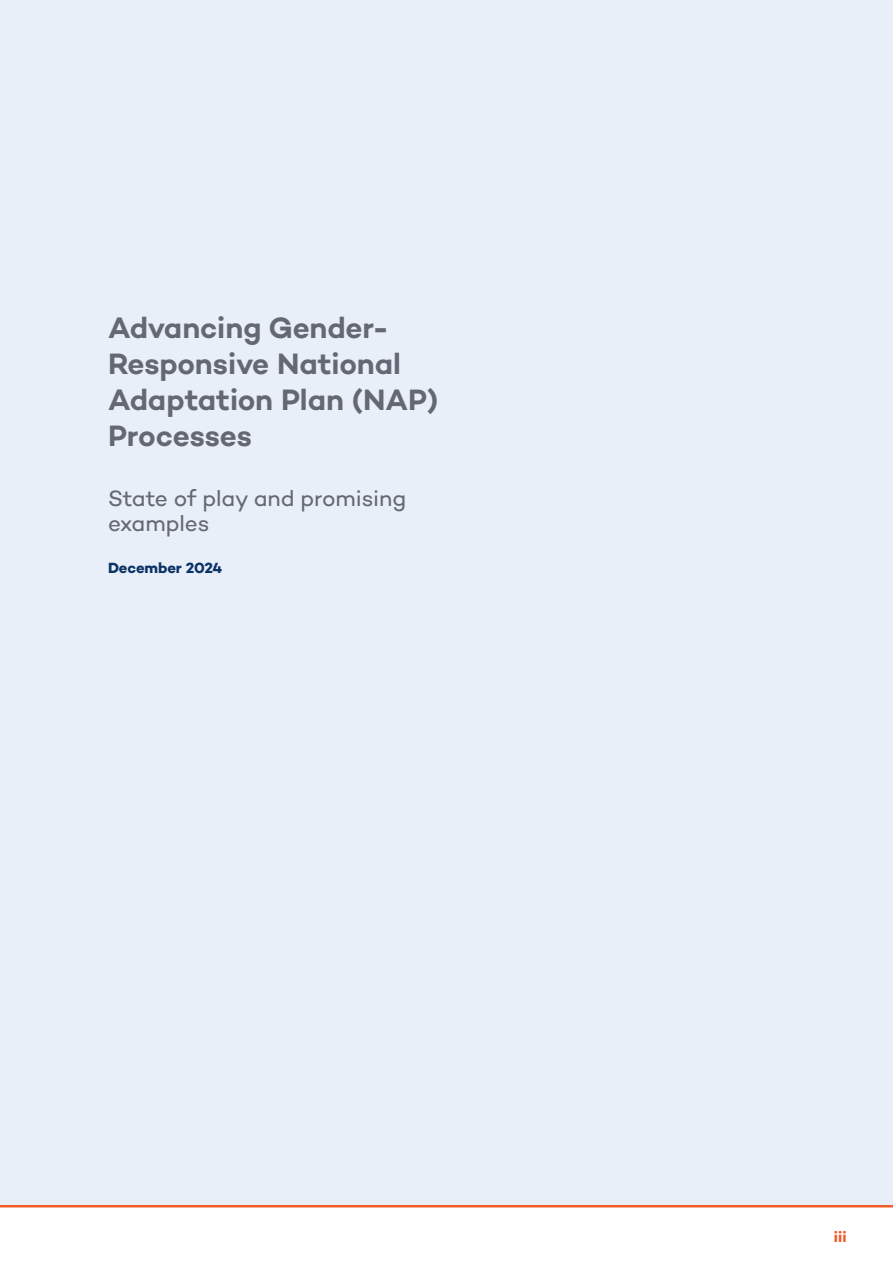
<style>
.page{position:relative;width:893px;height:1263px;background:#fff}
.page>*{position:absolute;margin:0;border:0;box-sizing:border-box;transform-origin:0 0}
.t1{font:600 30px/36px "Campton";letter-spacing:-.005em;color:#636874}
.Subtitle{font:22.5px/25.5px "Campton";letter-spacing:-.005em;color:#636874}
.Date__inside_cover{font:700 15px "Campton";letter-spacing:-.01em;color:#093266}
.t2{font:700 15px "Campton";color:#f15a29}
</style>
<div class="page">
<hr style="left:0;top:1204px;width:893px;height:3px;background:#f15a29">
<div style="left:0;top:0;width:893px;height:1204px;background:#e9eff8"></div>
<p class="t1" style="left:108px;top:310px;width:332px">Advancing Gender-<br>Responsive National<br>Adaptation Plan (NAP)<br>Processes</p>
<p class="Subtitle" style="left:108px;top:485px;width:300px">State of play and promising examples</p>
<p class="Date__inside_cover" style="left:108px;top:558px;width:116px">December 2024</p>
<p class="t2" style="left:834px;top:1227px;width:14px">iii</p>
</div>
